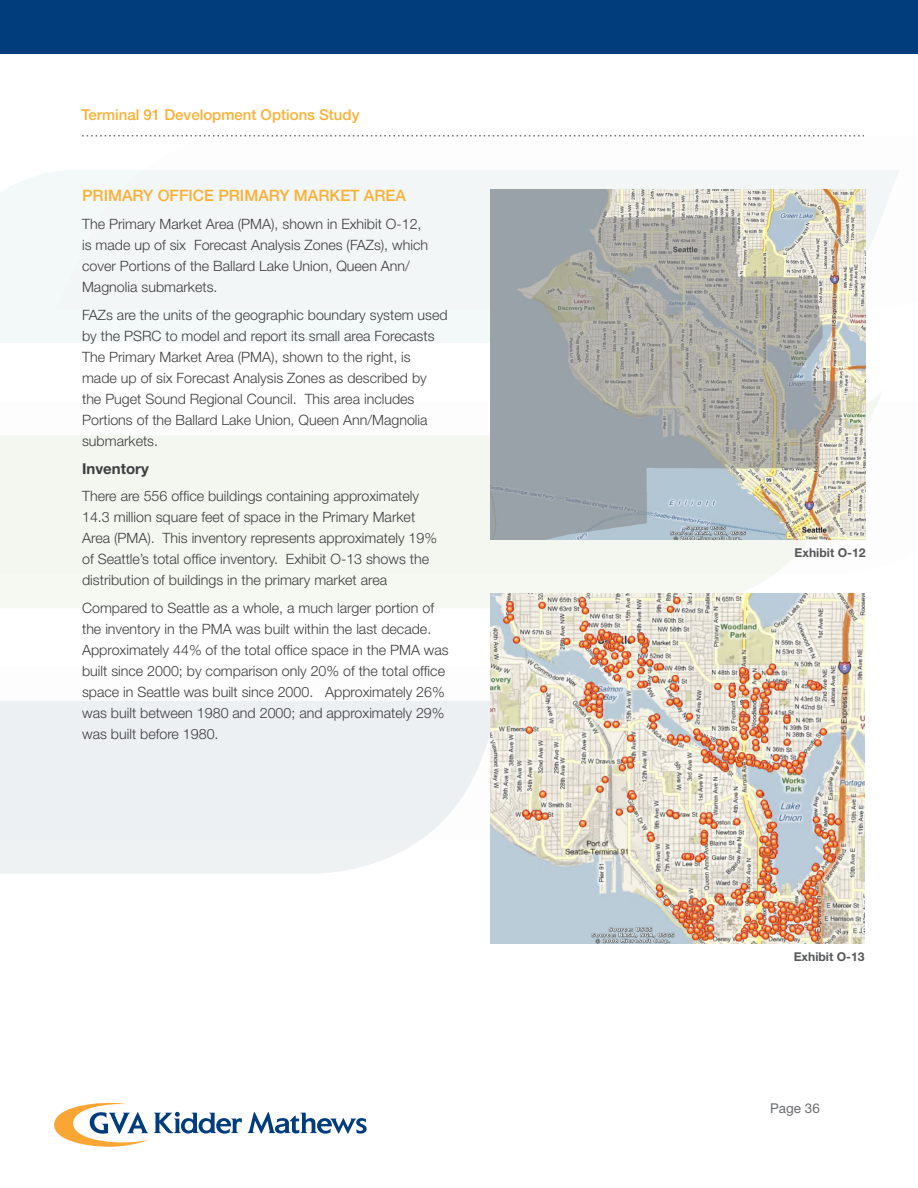
<style>
.page{position:relative;width:918px;height:1188px;background:#fff}
.page>*{position:absolute;margin:0;border:0;box-sizing:border-box;transform-origin:0 0}
.Body_text{font:500 15.75px "Helvetica Neue";color:#fbb034}
.t1{font:500 15px "Helvetica Neue";color:#fbb034}
.Body_text-2{font:700 15px "Helvetica Neue";color:#3e3e3f}
.Body_text-3{font:300 14.25px/21px "Helvetica Neue";color:#3e3e3f}
.t2{font:13.5px "Helvetica Neue";color:#6c6d70}
.t3{font:700 12.15px "Helvetica Neue";color:#57585a}
</style>
<div class="page">
<div style="left:0;top:0;width:918px;height:54px;background:#013d7d"></div>
<svg style="left:54px;top:1102px;width:188px;height:45px"></svg>
<svg style="left:248px;top:1112px;width:119px;height:22px"></svg>
<svg style="left:82px;top:135px;width:782px;height:1px"></svg>
<div style="left:0;top:170px;width:899px;height:173px;background:#f2f6f7"></div>
<svg style="left:0;top:389px;width:883px;height:265px;fill:#f4f7f0"></svg>
<svg style="left:0;top:701px;width:491px;height:173px;background:#edf1f2"></svg>
<img style="left:491px;top:189px;width:375px;height:351px">
<img style="left:491px;top:594px;width:374px;height:350px">
<p class="t1" style="left:81px;top:105px;width:280px">Terminal 91 Development Options Study</p>
<p class="Body_text" style="left:82px;top:186px;width:325px">PRIMARY OFFICE PRIMARY MARKET AREA</p>
<p class="Body_text-3" style="left:82px;top:213px;width:348px">The Primary Market Area (PMA), shown in Exhibit O-12, is made up of six Forecast Analysis Zones (FAZs), which cover Portions of the Ballard Lake Union, Queen Ann/ Magnolia submarkets.</p>
<p class="Body_text-3" style="left:82px;top:304px;width:367px">FAZs are the units of the geographic boundary system used by the PSRC to model and report its small area Forecasts The Primary Market Area (PMA), shown to the right, is made up of six Forecast Analysis Zones as described by the Puget Sound Regional Council. This area includes Portions of the Ballard Lake Union, Queen Ann/Magnolia submarkets.</p>
<p class="Body_text-2" style="left:82px;top:459px;width:68px">Inventory</p>
<p class="Body_text-3" style="left:82px;top:485px;width:357px">There are 556 office buildings containing approximately 14.3 million square feet of space in the Primary Market Area (PMA). This inventory represents approximately 19% of Seattle’s total office inventory. Exhibit O-13 shows the distribution of buildings in the primary market area</p>
<p class="Body_text-3" style="left:82px;top:597px;width:368px">Compared to Seattle as a whole, a much larger portion of the inventory in the PMA was built within the last decade.<br>Approximately 44% of the total office space in the PMA was built since 2000; by comparison only 20% of the total office space in Seattle was built since 2000. Approximately 26% was built between 1980 and 2000; and approximately 29% was built before 1980.</p>
<p class="t3" style="left:795px;top:545px;width:73px">Exhibit O-12</p>
<p class="t3" style="left:794px;top:949px;width:72px">Exhibit O-13</p>
<p class="t2" style="left:770px;top:1100px;width:51px">Page 36</p>
</div>
